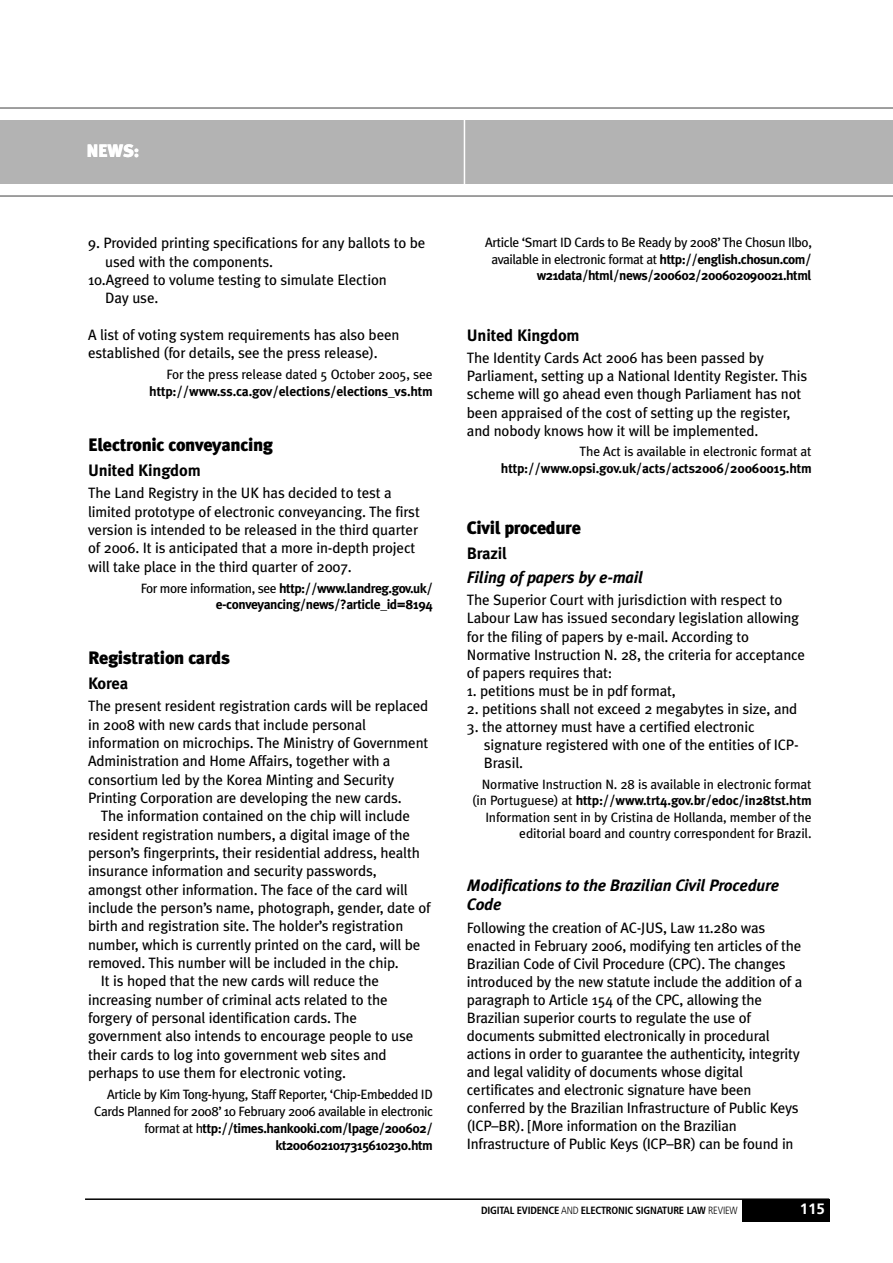
<style>
.page{position:relative;width:893px;height:1263px;background:#fff}
.page>*{position:absolute;margin:0;border:0;box-sizing:border-box;transform-origin:0 0}
.t1{font:900 18px "Meta Plus";letter-spacing:-.015em;color:#000}
.t2{font:900 18px "Meta Plus";color:#fff}
.t3{font:italic 700 16.5px/19.8px "Meta Plus";letter-spacing:-.01em;color:#000}
.t4{font:700 16.5px "Meta Plus";letter-spacing:-.01em;color:#000}
.t5{font:15px/18px "Meta Plus";letter-spacing:-.01em;color:#000}
.t6{font:700 15px "Frutiger";color:#fff}
.t7{font:13.5px/16.8px "Meta Plus";letter-spacing:-.03em;color:#000;text-align:right}
.t8{font:13.5px/16.5px "Meta Plus";letter-spacing:-.01em;color:#000;text-align:right}
.t9{font:700 13.5px "Meta Plus";letter-spacing:-.01em;color:#000}
.t10{font:700 13.5px/16.8px "Meta Plus";letter-spacing:-.035em;color:#000;text-align:right}
.t11{font:700 condensed 10.5px "Frutiger";letter-spacing:-.02em;color:#000}
.s1{font-weight:400}
.s2{font-weight:700}
.s3{font-weight:300}
</style>
<div class="page">
<div style="left:742px;top:1199px;width:87px;height:22px;background:#000"></div>
<hr style="left:85px;top:1198px;width:744px;height:2px;background:#000">
<div style="left:0;top:120px;width:893px;height:63px;background:#b3b3b3"></div>
<hr style="left:464px;top:95px;width:1px;height:105px;background:#fff">
<hr style="left:0;top:107px;width:893px;height:2px;background:#808080">
<hr style="left:0;top:195px;width:893px;height:2px;background:#808080">
<p class="t2" style="left:86px;top:141px;width:54px">NEWS:</p>
<p class="t5" style="left:88px;top:234px;width:339px">9. Provided printing specifications for any ballots to be</p>
<p class="t5" style="left:105px;top:252px;width:170px">used with the components.</p>
<p class="t5" style="left:88px;top:271px;width:300px">10.Agreed to volume testing to simulate Election</p>
<p class="t5" style="left:105px;top:289px;width:55px">Day use.</p>
<p class="t5" style="left:88px;top:326px;width:313px">A list of voting system requirements has also been established (for details, see the press release).</p>
<p class="t8" style="left:166px;top:366px;width:268px">For the press release dated 5 October 2005, see</p>
<p class="t9" style="left:149px;top:384px;width:285px">http://www.ss.ca.gov/elections/elections_vs.htm</p>
<p class="t1" style="left:88px;top:434px;width:187px">Electronic conveyancing</p>
<p class="t4" style="left:88px;top:460px;width:114px">United Kingdom</p>
<p class="t5" style="left:88px;top:484px;width:333px">The Land Registry in the UK has decided to test a limited prototype of electronic conveyancing. The first version is intended to be released in the third quarter of 2006. It is anticipated that a more in-depth project will take place in the third quarter of 2007.</p>
<p class="t10" style="left:141px;top:580px;width:294px"><span class="s1">For more information, see</span> http://www.landreg.gov.uk/ e-conveyancing/news/?article_id=8194</p>
<p class="t1" style="left:88px;top:647px;width:143px">Registration cards</p>
<p class="t4" style="left:88px;top:673px;width:42px">Korea</p>
<p class="t5" style="left:88px;top:697px;width:342px">The present resident registration cards will be replaced in 2008 with new cards that include personal information on microchips. The Ministry of Government Administration and Home Affairs, together with a consortium led by the Korea Minting and Security Printing Corporation are developing the new cards.</p>
<p class="t5" style="left:101px;top:807px;width:311px">The information contained on the chip will include</p>
<p class="t5" style="left:88px;top:825px;width:323px">resident registration numbers, a digital image of the</p>
<p class="t5" style="left:88px;top:844px;width:333px">person’s fingerprints, their residential address, health</p>
<p class="t5" style="left:88px;top:862px;width:290px">insurance information and security passwords,</p>
<p class="t5" style="left:88px;top:880px;width:321px">amongst other information. The face of the card will</p>
<p class="t5" style="left:88px;top:899px;width:344px">include the person’s name, photograph, gender, date of</p>
<p class="t5" style="left:88px;top:917px;width:317px">birth and registration site. The holder’s registration</p>
<p class="t5" style="left:88px;top:935px;width:334px">number, which is currently printed on the card, will be</p>
<p class="t5" style="left:88px;top:954px;width:312px">removed. This number will be included in the chip.</p>
<p class="t5" style="left:101px;top:972px;width:280px">It is hoped that the new cards will reduce the</p>
<p class="t5" style="left:88px;top:990px;width:301px">increasing number of criminal acts related to the</p>
<p class="t5" style="left:88px;top:1009px;width:270px">forgery of personal identification cards. The</p>
<p class="t5" style="left:88px;top:1027px;width:327px">government also intends to encourage people to use</p>
<p class="t5" style="left:88px;top:1045px;width:300px">their cards to log into government web sites and</p>
<p class="t5" style="left:88px;top:1064px;width:260px">perhaps to use them for electronic voting.</p>
<p class="t7" style="left:94px;top:1086px;width:340px">Article by Kim Tong-hyung, Staff Reporter, ‘Chip-Embedded ID Cards Planned for 2008’ 10 February 2006 available in electronic format at h<span class="s2">ttp://times.hankooki.com/lpage/200602/ kt2006021017315610230.htm</span></p>
<p class="t7" style="left:485px;top:234px;width:328px">Article ‘Smart ID Cards to Be Ready by 2008’ The Chosun Ilbo, available in electronic format at <span class="s2">http://english.chosun.com/ w21data/html/news/200602/200602090021.html</span></p>
<p class="t4" style="left:467px;top:326px;width:114px">United Kingdom</p>
<p class="t5" style="left:467px;top:349px;width:342px">The Identity Cards Act 2006 has been passed by Parliament, setting up a National Identity Register. This scheme will go ahead even though Parliament has not been appraised of the cost of setting up the register, and nobody knows how it will be implemented.</p>
<p class="t8" style="left:580px;top:443px;width:233px">The Act is available in electronic format at</p>
<p class="t9" style="left:501px;top:460px;width:312px">http://www.opsi.gov.uk/acts/acts2006/20060015.htm</p>
<p class="t1" style="left:467px;top:517px;width:115px">Civil procedure</p>
<p class="t4" style="left:467px;top:544px;width:42px">Brazil</p>
<p class="t3" style="left:467px;top:567px;width:178px">Filing of papers by e-mail</p>
<p class="t5" style="left:467px;top:591px;width:340px">The Superior Court with jurisdiction with respect to Labour Law has issued secondary legislation allowing for the filing of papers by e-mail. According to Normative Instruction N. 28, the criteria for acceptance of papers requires that:</p>
<p class="t5" style="left:467px;top:681px;width:210px">1. petitions must be in pdf format,</p>
<p class="t5" style="left:467px;top:699px;width:332px">2. petitions shall not exceed 2 megabytes in size, and</p>
<p class="t5" style="left:484px;top:717px;width:316px;text-indent:-17px">3. the attorney must have a certified electronic signature registered with one of the entities of ICP-<br>Brasil.</p>
<p class="t8" style="left:472px;top:776px;width:341px">Normative Instruction N. 28 is available in electronic format (in Portuguese) at <span class="s2">http://www.trt4.gov.br/edoc/in28tst.htm </span>Information sent in by Cristina de Hollanda, member of the editorial board and country correspondent for Brazil.</p>
<p class="t3" style="left:467px;top:875px;width:314px">Modifications to the Brazilian Civil Procedure<br>Code</p>
<p class="t5" style="left:467px;top:918px;width:337px">Following the creation of AC-JUS, Law 11.280 was enacted in February 2006, modifying ten articles of the Brazilian Code of Civil Procedure (CPC). The changes introduced by the new statute include the addition of a paragraph to Article 154 of the CPC, allowing the Brazilian superior courts to regulate the use of documents submitted electronically in procedural actions in order to guarantee the authenticity, integrity and legal validity of documents whose digital certificates and electronic signature have been conferred by the Brazilian Infrastructure of Public Keys (ICP–BR). [More information on the Brazilian Infrastructure of Public Keys (ICP–BR) can be found in</p>
<p class="t11" style="left:481px;top:1206px;width:258px">DIGITAL EVIDENCE <span class="s3">AND</span> ELECTRONIC SIGNATURE LAW <span class="s3">REVIEW</span></p>
<p class="t6" style="left:800px;top:1203px;width:27px">115</p>
</div>
